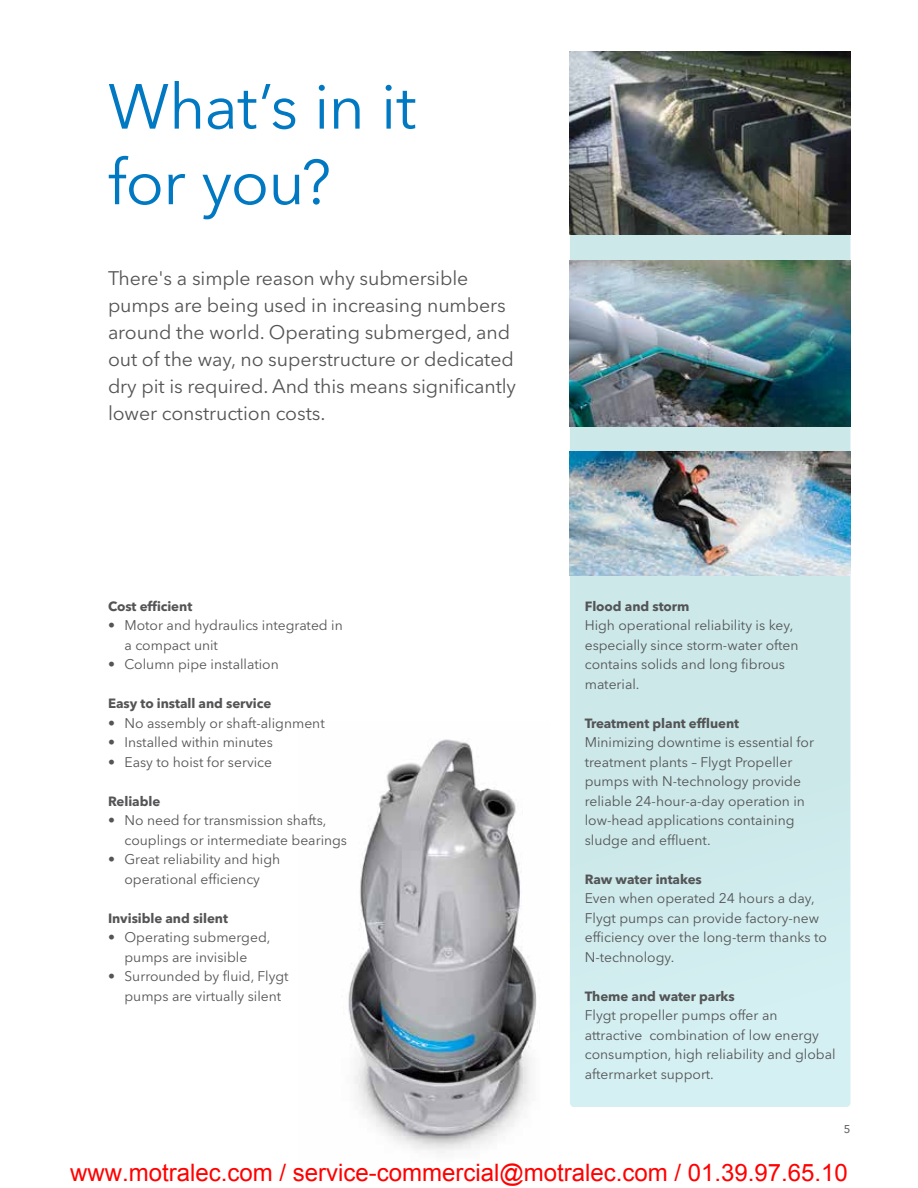
<style>
.page{position:relative;width:918px;height:1188px;background:#fff}
.page>*{position:absolute;margin:0;border:0;box-sizing:border-box;transform-origin:0 0}
.t1{font:63px/75.6px "Avenir Next LT Pro";letter-spacing:-.015em;color:#0079c2}
.t2{font:24px "Arial";color:#f00}
.t3{font:19.5px/27px "Avenir Next LT Pro";letter-spacing:-.005em;color:#545456}
.t4{font:13.8px/19.5px "Avenir Next LT Pro";color:#545456}
.t5{font:700 13.35px "Avenir Next LT Pro";letter-spacing:-.005em;color:#545456}
.t6{font:500 11.25px "Avenir Next LT Pro";color:#656769}
</style>
<div class="page">
<img style="left:348px;top:739px;width:189px;height:414px">
<svg style="left:570px;top:235px;width:280px;height:872px;background:#cee9eb"></svg>
<img style="left:570px;top:452px;width:280px;height:123px">
<img style="left:570px;top:260px;width:280px;height:166px">
<img style="left:570px;top:52px;width:280px;height:183px">
<h1 class="t1" style="left:108px;top:69px;width:310px">What’s in it for you?</h1>
<p class="t3" style="left:108px;top:264px;width:410px">There's a simple reason why submersible pumps are being used in increasing numbers around the world. Operating submerged, and out of the way, no superstructure or dedicated dry pit is required. And this means significantly lower construction costs.</p>
<p class="t5" style="left:108px;top:598px;width:86px">Cost efficient</p>
<p class="t4" style="left:124px;top:616px;width:220px;text-indent:-16px">• Motor and hydraulics integrated in a compact unit</p>
<p class="t4" style="left:108px;top:655px;width:172px">• Column pipe installation</p>
<p class="t5" style="left:108px;top:696px;width:165px">Easy to install and service</p>
<p class="t4" style="left:108px;top:713px;width:218px">• No assembly or shaft-alignment</p>
<p class="t4" style="left:108px;top:733px;width:167px">• Installed within minutes</p>
<p class="t4" style="left:108px;top:752px;width:166px">• Easy to hoist for service</p>
<p class="t5" style="left:108px;top:793px;width:54px">Reliable</p>
<p class="t4" style="left:124px;top:811px;width:224px;text-indent:-16px">• No need for transmission shafts, couplings or intermediate bearings</p>
<p class="t4" style="left:108px;top:850px;width:174px;text-align:center">• Great reliability and high operational efficiency</p>
<p class="t5" style="left:108px;top:910px;width:122px">Invisible and silent</p>
<p class="t4" style="left:108px;top:928px;width:164px;text-align:center">• Operating submerged, pumps are invisible</p>
<p class="t4" style="left:124px;top:967px;width:166px;text-indent:-16px">• Surrounded by fluid, Flygt pumps are virtually silent</p>
<p class="t5" style="left:585px;top:598px;width:106px">Flood and storm</p>
<p class="t4" style="left:585px;top:616px;width:215px">High operational reliability is key, especially since storm-water often contains solids and long fibrous material.</p>
<p class="t5" style="left:585px;top:715px;width:156px">Treatment plant effluent</p>
<p class="t4" style="left:585px;top:733px;width:231px">Minimizing downtime is essential for treatment plants – Flygt Propeller pumps with N-technology provide reliable 24-hour-a-day operation in low-head applications containing sludge and effluent.</p>
<p class="t5" style="left:585px;top:871px;width:119px">Raw water intakes</p>
<p class="t4" style="left:585px;top:889px;width:244px">Even when operated 24 hours a day,<br>Flygt pumps can provide factory-new efficiency over the long-term thanks to<br>N-technology.</p>
<p class="t5" style="left:585px;top:988px;width:151px">Theme and water parks</p>
<p class="t4" style="left:585px;top:1006px;width:252px">Flygt propeller pumps offer an attractive combination of low energy consumption, high reliability and global aftermarket support.</p>
<p class="t6" style="left:844px;top:1122px;width:8px">5</p>
<h2 class="t2" style="left:70px;top:1164px;width:779px">www.motralec.com / service-commercial@motralec.com / 01.39.97.65.10</h2>
</div>
